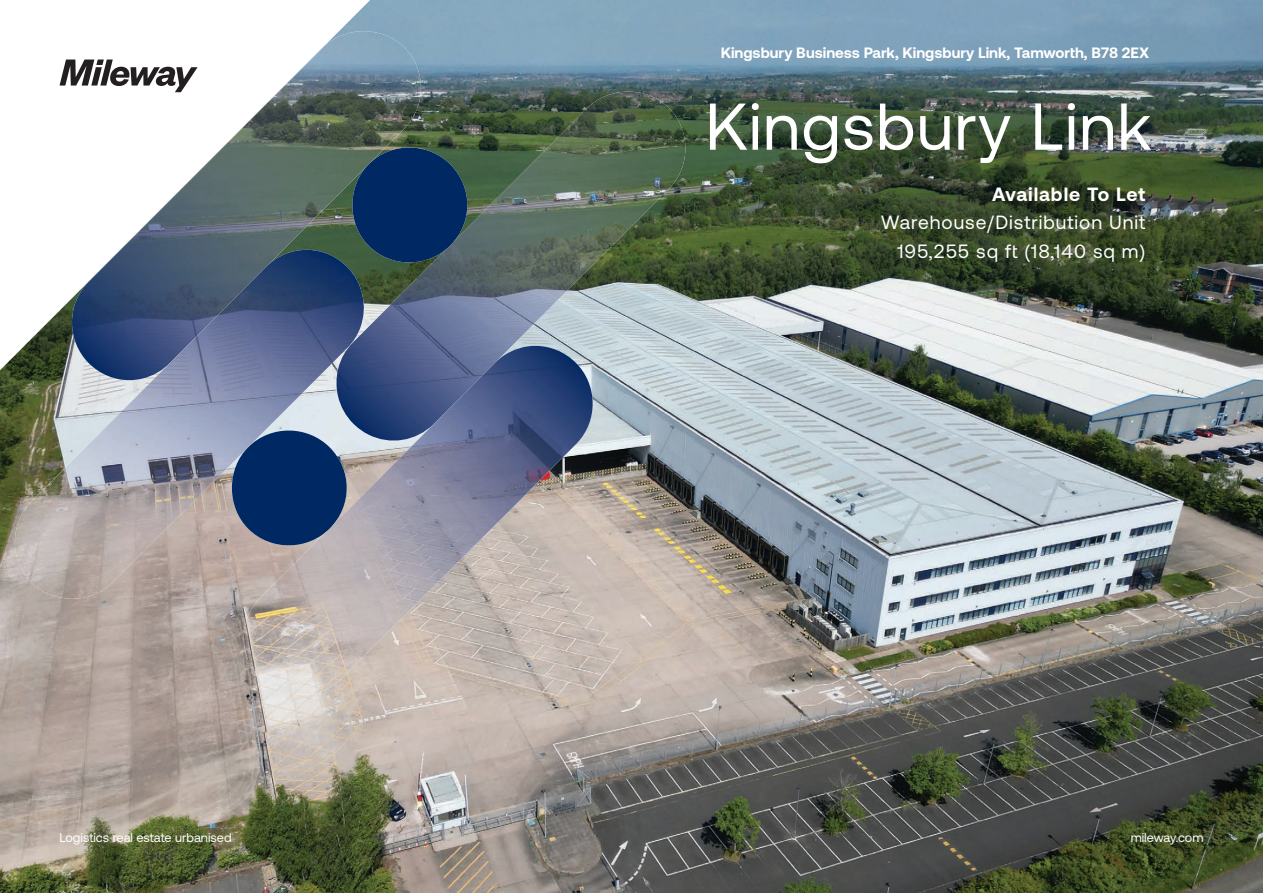
<style>
.page{position:relative;width:1263px;height:893px;background:#fff}
.page>*{position:absolute;margin:0;border:0;box-sizing:border-box;transform-origin:0 0}
.t1{font:66px "Aeonik";letter-spacing:.02em;color:#fff}
.t2{font:19.2px/28.5px "Aeonik";letter-spacing:.05em;color:#fff;text-align:right}
.t3{font:700 19.2px "Aeonik";letter-spacing:.05em;color:#fff}
.t4{font:700 15px "Aeonik";color:#fff}
.t5{font:12.75px "Aeonik";color:#fff}
</style>
<div class="page">
<img style="left:0;top:0;width:1263px;height:893px">
<svg style="left:0;top:0;width:370px;height:370px"></svg>
<img style="left:427px;top:92px;width:259px;height:349px">
<svg style="left:427px;top:141px;width:46px;height:128px;background:#23435c"></svg>
<img style="left:66px;top:31px;width:361px;height:315px">
<img style="left:9px;top:250px;width:359px;height:349px">
<img style="left:240px;top:346px;width:359px;height:349px">
<svg style="left:226px;top:424px;width:126px;height:128px;background:#445d85"></svg>
<svg style="left:60px;top:60px;width:138px;height:32px"></svg>
<p class="t4" style="left:721px;top:44px;width:430px">Kingsbury Business Park, Kingsbury Link, Tamworth, B78 2EX</p>
<h1 class="t1" style="left:705px;top:90px;width:448px">Kingsbury Link</h1>
<p class="t3" style="left:992px;top:183px;width:154px">Available To Let</p>
<p class="t2" style="left:881px;top:209px;width:266px">Warehouse/Distribution Unit<br>195,255 sq ft (18,140 sq m)</p>
<p class="t5" style="left:60px;top:831px;width:174px">Logistics real estate urbanised</p>
<p class="t5" style="left:1131px;top:831px;width:74px">mileway.com</p>
</div>
